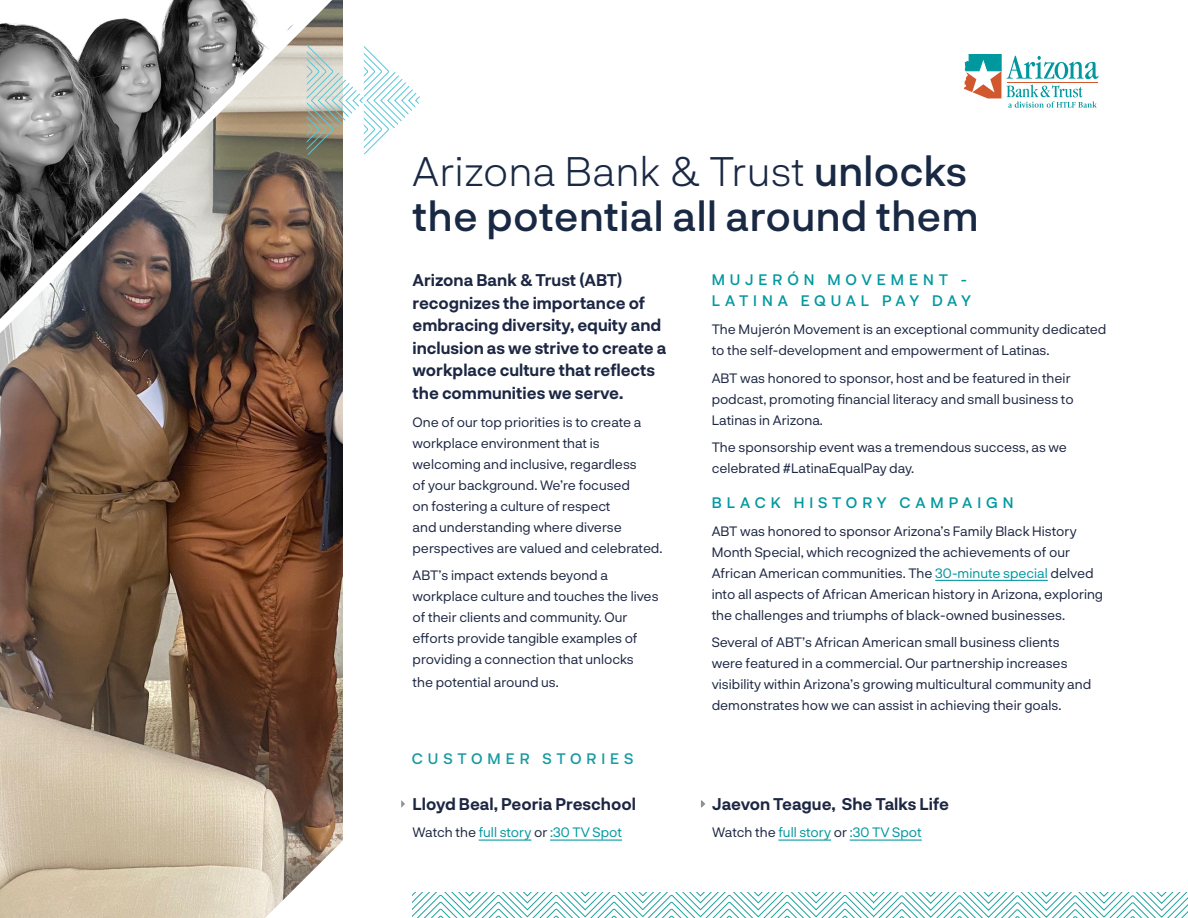
<style>
.page{position:relative;width:1188px;height:918px;background:#fff}
.page>*{position:absolute;margin:0;border:0;box-sizing:border-box;transform-origin:0 0}
.t1{font:500 41.25px/44.4px "Neurial Grotesk";letter-spacing:.01em;color:#192944}
.t2{font:700 16.5px/22.5px "Neurial Grotesk";color:#1d2743}
.t3{font:500 15px/21px "Neurial Grotesk";letter-spacing:.33em;color:#00989f}
.t4{font:500 15px "Neurial Grotesk";letter-spacing:.33em;color:#179aa0}
.t5{font:13.5px/21px "Neurial Grotesk";color:#1d2743}
.t6{font:13.5px "Neurial Grotesk";color:#00989f}
.s1{font-weight:300}
.s2{color:#1d2743}
.s3{color:#00989f}
</style>
<div class="page">
<hr style="left:935px;top:580px;width:113px;height:1px;background:#00989f">
<img style="left:0;top:362px;width:342px;height:556px">
<svg style="left:0;top:0;width:343px;height:362px;background:#7d7671"></svg>
<svg style="left:265px;top:829px;width:923px;height:89px"></svg>
<svg style="left:964px;top:54px;width:134px;height:54px"></svg>
<svg style="left:307px;top:44px;width:113px;height:112px"></svg>
<hr style="left:479px;top:840px;width:52px;height:1px;background:#00989f">
<hr style="left:550px;top:840px;width:72px;height:1px;background:#00989f">
<hr style="left:778px;top:840px;width:53px;height:1px;background:#00989f">
<hr style="left:850px;top:840px;width:72px;height:1px;background:#00989f">
<svg style="left:401px;top:800px;width:4px;height:8px"></svg>
<svg style="left:701px;top:800px;width:4px;height:8px"></svg>
<p class="t1" style="left:413px;top:147px;width:568px"><span class="s1">Arizona Bank &amp; Trust</span> unlocks the potential all around them</p>
<p class="t2" style="left:413px;top:268px;width:255px">Arizona Bank &amp; Trust (ABT) recognizes the importance of embracing diversity, equity and inclusion as we strive to create a workplace culture that reflects the communities we serve.</p>
<p class="t5" style="left:413px;top:411px;width:252px">One of our top priorities is to create a workplace environment that is welcoming and inclusive, regardless<br>of your background. We’re focused<br>on fostering a culture of respect<br>and understanding where diverse perspectives are valued and celebrated.</p>
<p class="t5" style="left:413px;top:564px;width:248px">ABT’s impact extends beyond a workplace culture and touches the lives of their clients and community. Our efforts provide tangible examples of providing a connection that unlocks</p>
<p class="t5" style="left:413px;top:671px;width:148px">the potential around us.</p>
<p class="t4" style="left:412px;top:748px;width:223px">CUSTOMER STORIES</p>
<p class="t2" style="left:413px;top:792px;width:225px">Lloyd Beal, Peoria Preschool</p>
<p class="t6" style="left:413px;top:823px;width:211px"><span class="s2">Watch the</span> full story <span class="s2">or</span> :30 TV Spot</p>
<p class="t3" style="left:712px;top:269px;width:261px">MUJERÓN MOVEMENT -<br>LATINA EQUAL PAY DAY</p>
<p class="t5" style="left:712px;top:318px;width:396px">The Mujerón Movement is an exceptional community dedicated to the self-development and empowerment of Latinas.</p>
<p class="t5" style="left:712px;top:367px;width:363px">ABT was honored to sponsor, host and be featured in their podcast, promoting financial literacy and small business to<br>Latinas in Arizona.</p>
<p class="t5" style="left:712px;top:437px;width:357px">The sponsorship event was a tremendous success, as we celebrated #LatinaEqualPay day.</p>
<p class="t3" style="left:712px;top:491px;width:303px">BLACK HISTORY CAMPAIGN</p>
<p class="t5" style="left:712px;top:520px;width:393px">ABT was honored to sponsor Arizona’s Family Black History Month Special, which recognized the achievements of our African American communities. The <span class="s3">30-minute special</span> delved into all aspects of African American history in Arizona, exploring the challenges and triumphs of black-owned businesses.</p>
<p class="t5" style="left:712px;top:632px;width:381px">Several of ABT’s African American small business clients were featured in a commercial. Our partnership increases visibility within Arizona’s growing multicultural community and demonstrates how we can assist in achieving their goals.</p>
<p class="t2" style="left:712px;top:792px;width:238px">Jaevon Teague, She Talks Life</p>
<p class="t6" style="left:712px;top:823px;width:211px"><span class="s2">Watch the</span> full story <span class="s2">or</span> :30 TV Spot</p>
</div>
